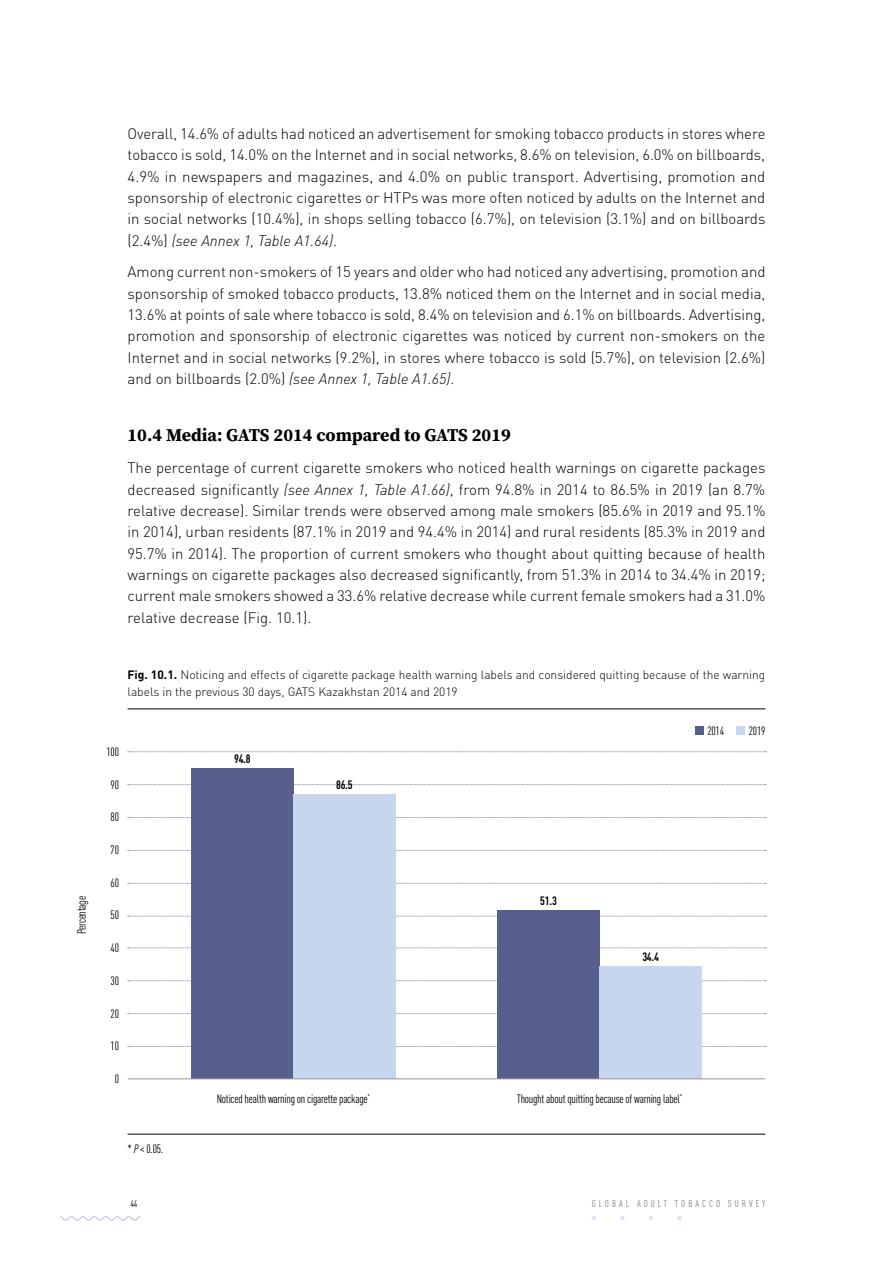
<style>
.page{position:relative;width:893px;height:1263px;background:#fff}
.page>*{position:absolute;margin:0;border:0;box-sizing:border-box;transform-origin:0 0}
.t1{font:700 18px "Source Serif Pro";color:#000}
.t2{font:300 15px/21.3px "DIN Pro";color:#000;text-align:justify}
.t3{font:300 12px/16.5px "DIN Pro";color:#000}
.t4{font:condensed 12px "DIN Pro";letter-spacing:-.02em;color:#000}
.t5{font:700 condensed 12px "DIN Pro";letter-spacing:-.02em;color:#000}
.t6{font:condensed 9.75px "DIN Pro";letter-spacing:.31em;color:#808285}
.t7{font:condensed 9.75px "DIN Pro";color:#000}
.s1{font-style:italic}
.s2{font-weight:700}
</style>
<div class="page">
<hr style="left:128px;top:709px;width:637px;height:1px;background:#000">
<hr style="left:128px;top:1134px;width:637px;height:1px;background:#000">
<svg style="left:128px;top:751px;width:638px;height:1px"></svg>
<svg style="left:128px;top:784px;width:638px;height:1px"></svg>
<svg style="left:128px;top:817px;width:638px;height:1px"></svg>
<svg style="left:128px;top:850px;width:638px;height:1px"></svg>
<svg style="left:128px;top:883px;width:638px;height:1px"></svg>
<svg style="left:128px;top:916px;width:638px;height:1px"></svg>
<svg style="left:128px;top:948px;width:638px;height:1px"></svg>
<svg style="left:128px;top:980px;width:638px;height:1px"></svg>
<svg style="left:128px;top:1013px;width:638px;height:1px"></svg>
<svg style="left:128px;top:1046px;width:638px;height:1px"></svg>
<div style="left:497px;top:910px;width:103px;height:169px;background:#57608d"></div>
<div style="left:191px;top:769px;width:102px;height:310px;background:#57608d"></div>
<div style="left:600px;top:966px;width:102px;height:113px;background:#c7d6ee"></div>
<div style="left:293px;top:795px;width:102px;height:284px;background:#c7d6ee"></div>
<div style="left:695px;top:726px;width:8px;height:9px;background:#57608d"></div>
<div style="left:736px;top:726px;width:9px;height:9px;background:#c7d6ee"></div>
<hr style="left:128px;top:1078px;width:637px;height:1px;background:#939598">
<svg style="left:60px;top:1216px;width:80px;height:4px"></svg>
<svg style="left:592px;top:1216px;width:4px;height:4px"></svg>
<svg style="left:620px;top:1216px;width:5px;height:4px"></svg>
<svg style="left:649px;top:1216px;width:4px;height:4px"></svg>
<svg style="left:677px;top:1216px;width:5px;height:4px"></svg>
<p class="t4" style="left:73px;top:934px;width:40px;rotate:-90deg">Percentage</p>
<p class="t2" style="left:128px;top:122px;width:639px">Overall, 14.6% of adults had noticed an advertisement for smoking tobacco products in stores where tobacco is sold, 14.0% on the Internet and in social networks, 8.6% on television, 6.0% on billboards, 4.9% in newspapers and magazines, and 4.0% on public transport. Advertising, promotion and sponsorship of electronic cigarettes or HTPs was more often noticed by adults on the Internet and in social networks (10.4%), in shops selling tobacco (6.7%), on television (3.1%) and on billboards (2.4%) <span class="s1">(see Annex 1, Table A1.64)</span>.</p>
<p class="t2" style="left:128px;top:260px;width:639px">Among current non-smokers of 15 years and older who had noticed any advertising, promotion and sponsorship of smoked tobacco products, 13.8% noticed them on the Internet and in social media, 13.6% at points of sale where tobacco is sold, 8.4% on television and 6.1% on billboards. Advertising, promotion and sponsorship of electronic cigarettes was noticed by current non-smokers on the Internet and in social networks (9.2%), in stores where tobacco is sold (5.7%), on television (2.6%) and on billboards (2.0%) <span class="s1">(see Annex 1, Table A1.65)</span>.</p>
<p class="t1" style="left:128px;top:423px;width:385px">10.4 Media: GATS 2014 compared to GATS 2019</p>
<p class="t2" style="left:128px;top:456px;width:639px">The percentage of current cigarette smokers who noticed health warnings on cigarette packages decreased significantly <span class="s1">(see Annex 1, Table A1.66)</span>, from 94.8% in 2014 to 86.5% in 2019 (an 8.7% relative decrease). Similar trends were observed among male smokers (85.6% in 2019 and 95.1% in 2014), urban residents (87.1% in 2019 and 94.4% in 2014) and rural residents (85.3% in 2019 and 95.7% in 2014). The proportion of current smokers who thought about quitting because of health warnings on cigarette packages also decreased significantly, from 51.3% in 2014 to 34.4% in 2019; current male smokers showed a 33.6% relative decrease while current female smokers had a 31.0% relative decrease (Fig. 10.1).</p>
<p class="t3" style="left:128px;top:666px;width:639px"><span class="s2">Fig. 10.1.</span> Noticing and effects of cigarette package health warning labels and considered quitting because of the warning labels in the previous 30 days, GATS Kazakhstan 2014 and 2019</p>
<p class="t4" style="left:107px;top:743px;width:14px">100</p>
<p class="t4" style="left:111px;top:776px;width:10px">90</p>
<p class="t4" style="left:111px;top:808px;width:10px">80</p>
<p class="t4" style="left:111px;top:841px;width:10px">70</p>
<p class="t4" style="left:111px;top:874px;width:10px">60</p>
<p class="t4" style="left:111px;top:907px;width:10px">50</p>
<p class="t4" style="left:111px;top:939px;width:10px">40</p>
<p class="t4" style="left:111px;top:972px;width:10px">30</p>
<p class="t4" style="left:111px;top:1005px;width:10px">20</p>
<p class="t4" style="left:111px;top:1037px;width:10px">10</p>
<p class="t4" style="left:115px;top:1070px;width:6px">0</p>
<p class="t5" style="left:234px;top:750px;width:18px">94.8</p>
<p class="t5" style="left:336px;top:776px;width:18px">86.5</p>
<p class="t5" style="left:540px;top:891px;width:18px">51.3</p>
<p class="t4" style="left:707px;top:722px;width:18px">2014</p>
<p class="t4" style="left:749px;top:722px;width:18px">2019</p>
<p class="t5" style="left:642px;top:947px;width:18px">34.4</p>
<p class="t4" style="left:217px;top:1090px;width:155px">Noticed health warning on cigarette package<sup>*</sup></p>
<p class="t4" style="left:517px;top:1090px;width:167px">Thought about quitting because of warning label<sup>*</sup></p>
<p class="t4" style="left:128px;top:1140px;width:37px">* <span class="s1">P</span> &lt; 0.05.</p>
<p class="t7" style="left:130px;top:1196px;width:9px">44</p>
<p class="t6" style="left:592px;top:1196px;width:175px">GLOBAL ADULT TOBACCO SURVEY</p>
</div>
